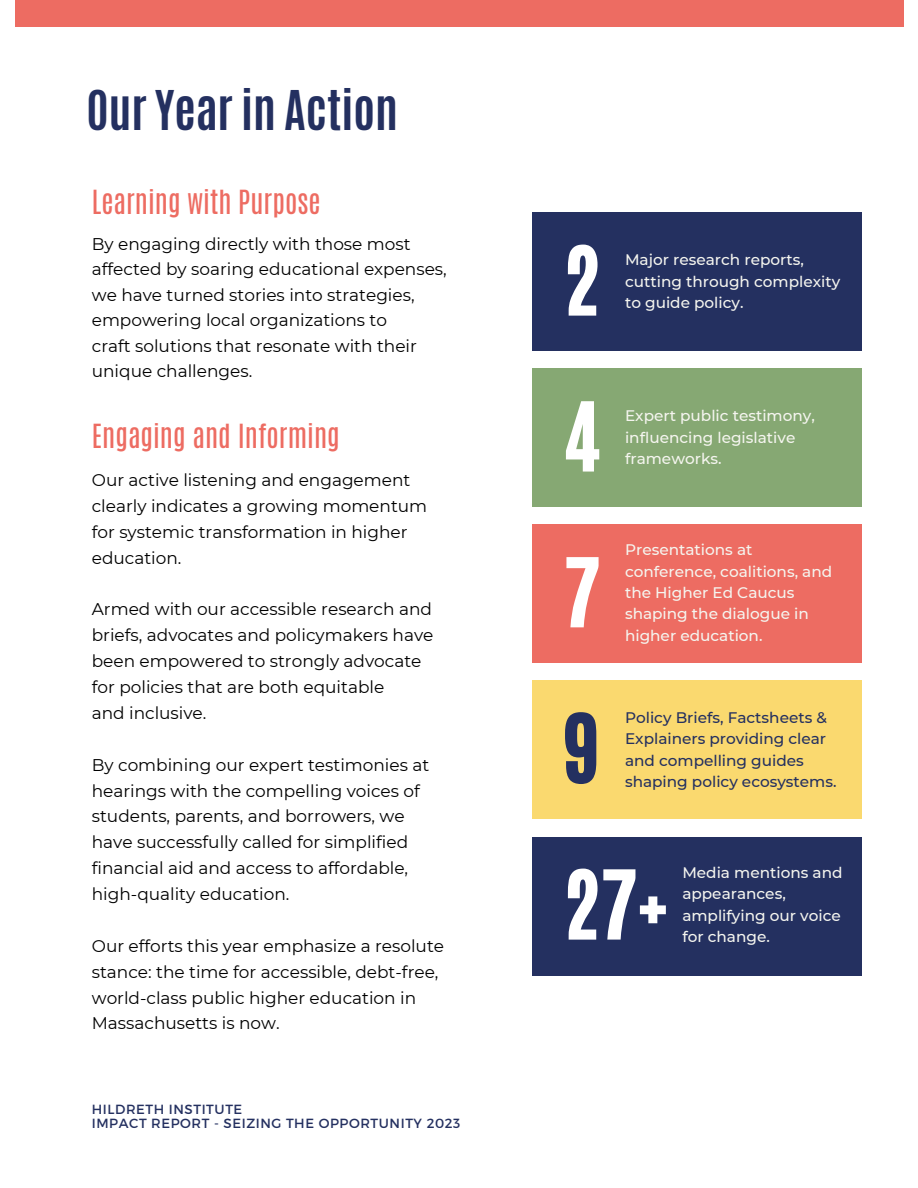
<style>
.page{position:relative;width:918px;height:1188px;background:#fff}
.page>*{position:absolute;margin:0;border:0;box-sizing:border-box;transform-origin:0 0}
.t1{font:79.5px "CA Generated";color:#fff}
.t2{font:79.5px "CA Generated";color:#243060}
.t3{font:700 45.75px "Antonio";color:#243060}
.t4{font:27.75px "Antonio";color:#ed6c62}
.t5{font:16.95px/25.8px "Montserrat";color:#000}
.t6{font:500 15.3px/21.3px "Montserrat";color:#f5f5ef}
.t7{font:500 15.3px/21.3px "Montserrat";color:#243060;text-align:justify}
.t8{font:13.35px "Montserrat";letter-spacing:.045em;color:#243060}
</style>
<div class="page">
<div style="left:15px;top:0;width:888px;height:27px;background:#ed6c62"></div>
<div style="left:533px;top:213px;width:329px;height:138px;background:#243060"></div>
<div style="left:533px;top:369px;width:329px;height:138px;background:#86a873"></div>
<div style="left:533px;top:525px;width:329px;height:138px;background:#ed6c62"></div>
<div style="left:533px;top:680px;width:329px;height:139px;background:#fad96f"></div>
<div style="left:533px;top:837px;width:329px;height:138px;background:#243060"></div>
<p class="t3" style="left:87px;top:78px;width:313px">Our Year in Action</p>
<p class="t4" style="left:92px;top:182px;width:230px">Learning with Purpose</p>
<p class="t5" style="left:92px;top:231px;width:357px;line-height:25.3px">By engaging directly with those most affected by soaring educational expenses, we have turned stories into strategies, empowering local organizations to</p>
<p class="t5" style="left:92px;top:333px;width:327px">craft solutions that resonate with their</p>
<p class="t5" style="left:92px;top:358px;width:162px">unique challenges.</p>
<p class="t4" style="left:92px;top:416px;width:249px">Engaging and Informing</p>
<p class="t5" style="left:92px;top:467px;width:337px">Our active listening and engagement clearly indicates a growing momentum</p>
<p class="t5" style="left:92px;top:519px;width:317px">for systemic transformation in higher education.</p>
<p class="t5" style="left:92px;top:596px;width:343px;text-align:justify">Armed with our accessible research and briefs, advocates and policymakers have been empowered to strongly advocate</p>
<p class="t5" style="left:92px;top:674px;width:294px">for policies that are both equitable</p>
<p class="t5" style="left:92px;top:700px;width:116px">and inclusive.</p>
<p class="t5" style="left:92px;top:752px;width:339px">By combining our expert testimonies at hearings with the compelling voices of students, parents, and borrowers, we</p>
<p class="t5" style="left:92px;top:829px;width:318px">have successfully called for simplified financial aid and access to affordable,</p>
<p class="t5" style="left:92px;top:881px;width:199px">high-quality education.</p>
<p class="t5" style="left:92px;top:933px;width:354px">Our efforts this year emphasize a resolute stance: the time for accessible, debt-free, world-class public higher education in Massachusetts is now.</p>
<p class="t8" style="left:92px;top:1100px;width:152px">HILDRETH INSTITUTE</p>
<p class="t8" style="left:92px;top:1115px;width:370px">IMPACT REPORT - SEIZING THE OPPORTUNITY 2023</p>
<p class="t1" style="left:563px;top:224px;width:38px">2</p>
<p class="t6" style="left:625px;top:249px;width:217px">Major research reports, cutting through complexity</p>
<p class="t6" style="left:625px;top:292px;width:120px">to guide policy.</p>
<p class="t1" style="left:563px;top:380px;width:38px">4</p>
<p class="t6" style="left:625px;top:405px;width:191px">Expert public testimony, influencing legislative</p>
<p class="t6" style="left:625px;top:448px;width:98px">frameworks.</p>
<p class="t1" style="left:563px;top:536px;width:38px">7</p>
<p class="t6" style="left:625px;top:539px;width:209px">Presentations at conference, coalitions, and the Higher Ed Caucus shaping the dialogue in</p>
<p class="t6" style="left:625px;top:625px;width:139px">higher education.</p>
<p class="t2" style="left:563px;top:691px;width:38px">9</p>
<p class="t7" style="left:625px;top:707px;width:203px">Policy Briefs, Factsheets &amp; Explainers providing clear and compelling guides</p>
<p class="t7" style="left:625px;top:771px;width:213px">shaping policy ecosystems.</p>
<p class="t1" style="left:563px;top:848px;width:107px">27+</p>
<p class="t6" style="left:682px;top:862px;width:162px">Media mentions and appearances, amplifying our voice</p>
<p class="t6" style="left:682px;top:926px;width:89px">for change.</p>
</div>
